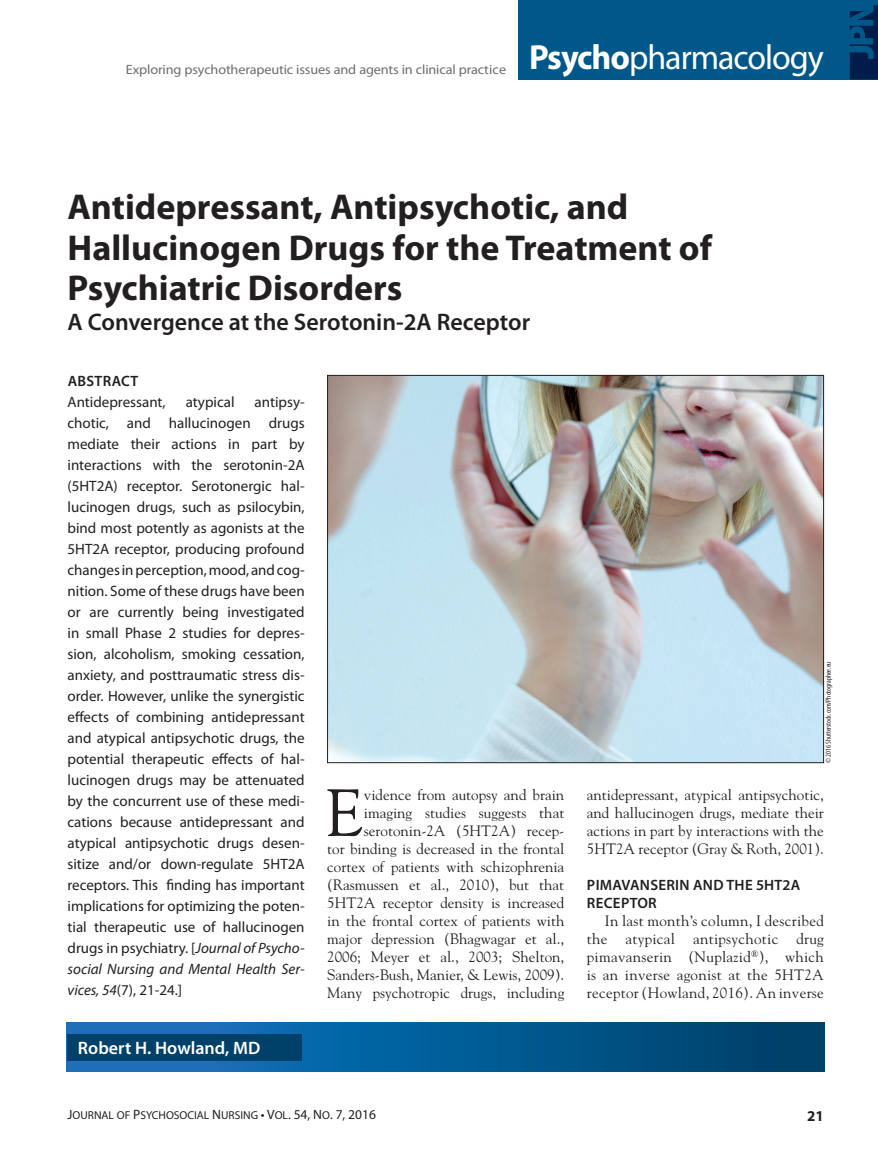
<style>
.page{position:relative;width:878px;height:1175px;background:#fff}
.page>*{position:absolute;margin:0;border:0;box-sizing:border-box;transform-origin:0 0}
.drop_cap{font:66.15px "Goudy";color:#231f20}
.t1{font:700 36px/40.5px "Myriad Pro";color:#231f20}
.t2{font:34.95px "Myriad Pro";letter-spacing:-.03em;color:#fff}
.subtitle{font:600 24px "Myriad Pro";color:#231f20}
.author{font:600 18px "Myriad Pro";color:#fff}
.abstract_body{font:15px/21px "Myriad Pro";color:#231f20;text-align:justify}
.drop_cap-2{font:15px/18px "Goudy";color:#231f20;text-align:right}
.Body_text{font:15px/18px "Goudy";letter-spacing:.02em;color:#231f20;text-align:justify}
.subhead1{font:600 15px/18px "Myriad Pro";letter-spacing:.02em;color:#231f20}
.abstract_subhead{font:600 15px "Myriad Pro";letter-spacing:.02em;color:#231f20}
.page_num{font:700 15px "Myriad Pro";color:#231f20}
.t3{font:13.5px "Myriad Pro";letter-spacing:-.01em;color:#6c6d70;scale:1.05 1}
.t4{font:11.55px "Myriad Pro Regular SC850";color:#231f20}
.photo_credit{font:condensed 7.5px "Myriad Pro";color:#231f20}
.s1{font-weight:700}
.s2{font-style:italic}
.s3{font-size:13.5px}
</style>
<div class="page">
<div style="left:518px;top:0;width:360px;height:79px;background:#005789"></div>
<svg style="left:849px;top:5px;width:29px;height:74px"></svg>
<img style="left:329px;top:377px;width:493px;height:384px">
<div style="left:67px;top:1022px;width:757px;height:49px;background:linear-gradient(to right,#1b77c5,#004169)"></div>
<div style="left:67px;top:1034px;width:234px;height:27px;background:#00416a"></div>
<p class="t3" style="left:126px;top:61px;width:363px">Exploring psychotherapeutic issues and agents in clinical practice</p>
<h3 class="t2" style="left:529px;top:35px;width:296px"><span class="s1">Psycho</span>pharmacology</h3>
<p class="t1" style="left:68px;top:186px;width:646px">Antidepressant, Antipsychotic, and<br>Hallucinogen Drugs for the Treatment of<br>Psychiatric Disorders</p>
<p class="subtitle" style="left:68px;top:307px;width:464px">A Convergence at the Serotonin-2A Receptor</p>
<p class="abstract_subhead" style="left:68px;top:371px;width:72px">ABSTRACT</p>
<p class="abstract_body" style="left:68px;top:391px;width:100px">Antidepressant,</p>
<p class="abstract_body" style="left:186px;top:391px;width:50px">atypical</p>
<p class="abstract_body" style="left:68px;top:391px;width:239px;text-indent:187px">antipsy&shy;chotic, and hallucinogen drugs mediate their actions in part by interactions with the serotonin-2A (5HT2A) receptor. Serotonergic hal&shy;lucinogen drugs, such as psilocybin, bind most potently as agonists at the 5HT2A receptor, producing profound changes in perception, mood, and cog&shy;nition. Some of these drugs have been or are currently being investigated in small Phase 2 studies for depres&shy;sion, alcoholism, smoking cessation, anxiety, and posttraumatic stress dis&shy;order. However, unlike the synergistic effects of combining antidepressant and atypical antipsychotic drugs, the potential therapeutic effects of hal&shy;lucinogen drugs may be attenuated by the concurrent use of these medi&shy;cations because antidepressant and atypical antipsychotic drugs desen&shy;sitize and/or down-regulate 5HT2A receptors. This finding has important implications for optimizing the poten&shy;tial therapeutic use of hallucinogen drugs in psychiatry. [<span class="s2">Journal of Psycho&shy;social Nursing and Mental Health Ser&shy;vices, 54</span>(7), 21-24.]</p>
<p class="author" style="left:78px;top:1036px;width:184px">Robert H. Howland, MD</p>
<p class="photo_credit" style="left:823px;top:762px;width:102px;rotate:-90deg">© 2016 Shutterstock.com/Photographee.eu</p>
<p class="drop_cap-2" style="left:327px;top:785px;width:239px">vidence from autopsy and brain imaging studies suggests that serotonin-2A (5HT2A) recep-<br>tor binding is decreased in the frontal cortex of patients with schizophrenia (Rasmussen et al., 2010), but that 5HT2A receptor density is increased in the frontal cortex of patients with major depression (Bhagwagar et al., 2006; Meyer et al., 2003; Shelton, Sanders-Bush, Manier, &amp; Lewis, 2009).<br>Many psychotropic drugs, including</p>
<p class="drop_cap-2" style="left:586px;top:785px;width:238px;text-align:justify">antidepressant, atypical antipsychotic, and hallucinogen drugs, mediate their actions in part by interactions with the 5HT2A receptor (Gray &amp; Roth, 2001).</p>
<p class="drop_cap" style="left:326px;top:772px;width:38px">E</p>
<p class="subhead1" style="left:587px;top:875px;width:215px">PIMAVANSERIN AND THE 5HT2A<br>RECEPTOR</p>
<p class="Body_text" style="left:586px;top:911px;width:239px;text-indent:18px">In last month’s column, I described the atypical antipsychotic drug pimavanserin (Nuplazid<sup>®</sup>), which is an inverse agonist at the 5HT2A receptor (Howland, 2016). An inverse</p>
<p class="t4" style="left:68px;top:1108px;width:310px"><span class="s3">J</span>OURNAL OF <span class="s3">P</span>SYCHOSOCIAL <span class="s3">N</span> URSING <span class="s3">• V</span>OL<span class="s3">. 54, N</span>O<span class="s3">. 7, 2016</span></p>
<p class="page_num" style="left:807px;top:1105px;width:18px">21</p>
</div>
